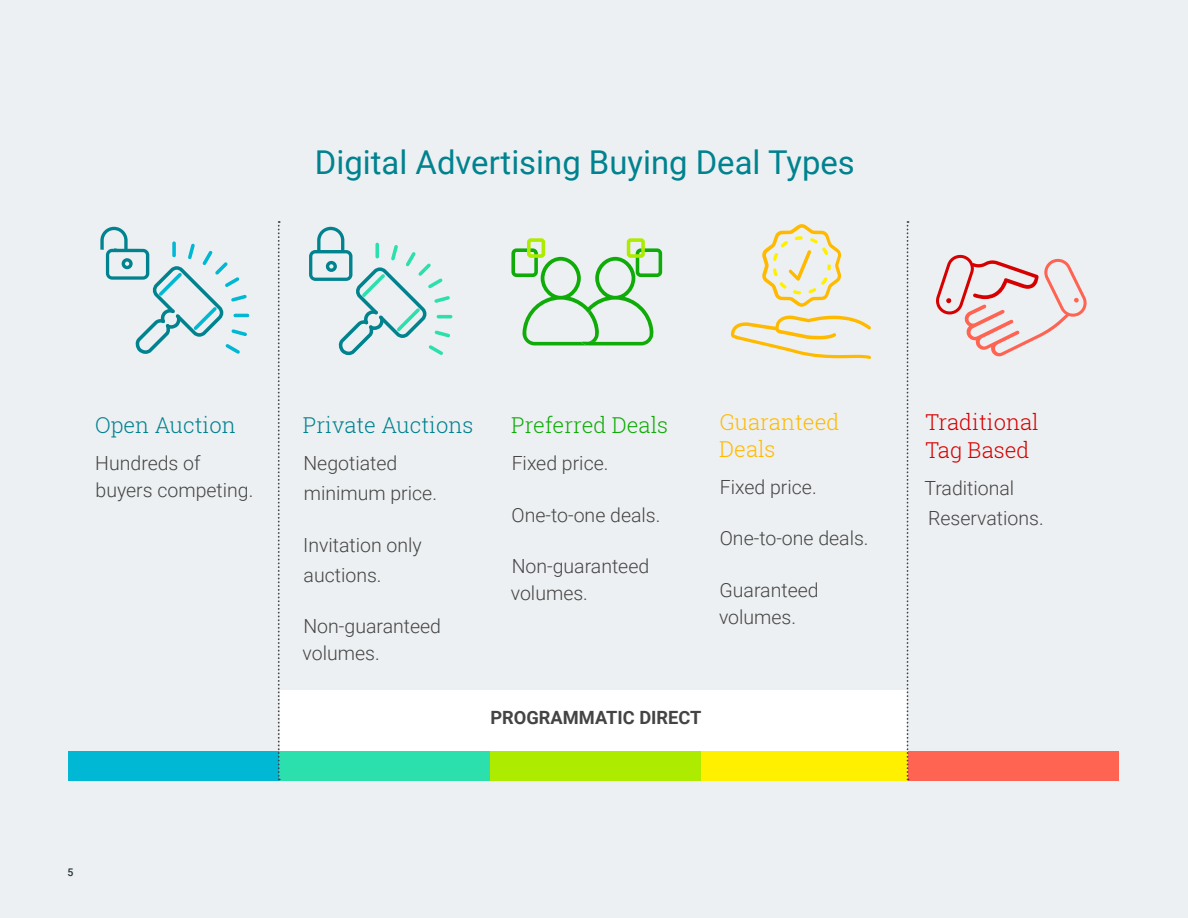
<style>
.page{position:relative;width:1188px;height:918px;background:#edf0f2}
.page>*{position:absolute;margin:0;border:0;box-sizing:border-box;transform-origin:0 0}
.t1{font:32.85px "Roboto";color:#00828f}
.t2{font:300 21.9px "Roboto Slab";color:#00828f}
.t3{font:300 21.9px/28.5px "Roboto Slab";color:#d60000}
.t4{font:300 21.9px/27.6px "Roboto Slab";color:#ffba00}
.t5{font:300 21.9px "Roboto Slab";color:#0fab08}
.t6{font:300 19.5px/27px "Roboto";color:#444}
.t7{font:700 18.3px "Roboto";color:#444}
.t8{font:500 10.5px "Roboto";color:#263338}
</style>
<div class="page">
<div style="left:280px;top:690px;width:627px;height:84px;background:#fff"></div>
<svg style="left:100px;top:227px;width:150px;height:127px"></svg>
<svg style="left:309px;top:227px;width:144px;height:129px"></svg>
<svg style="left:730px;top:316px;width:141px;height:43px"></svg>
<svg style="left:762px;top:224px;width:79px;height:83px"></svg>
<svg style="left:936px;top:254px;width:151px;height:102px"></svg>
<div style="left:68px;top:751px;width:211px;height:29px;background:#00b8d4"></div>
<div style="left:279px;top:751px;width:211px;height:29px;background:#2be0ad"></div>
<div style="left:490px;top:751px;width:211px;height:29px;background:#adeb00"></div>
<div style="left:701px;top:751px;width:211px;height:29px;background:#fff000"></div>
<div style="left:908px;top:751px;width:211px;height:29px;background:#ff6352"></div>
<svg style="left:278px;top:221px;width:2px;height:559px"></svg>
<svg style="left:907px;top:221px;width:2px;height:559px"></svg>
<svg style="left:522px;top:257px;width:131px;height:88px"></svg>
<div style="left:636px;top:248px;width:26px;height:29px;border:4px solid #0fab08;border-radius:3px"></div>
<div style="left:627px;top:238px;width:18px;height:20px;border:4px solid #adeb00;border-radius:2px"></div>
<div style="left:511px;top:248px;width:27px;height:29px;border:4px solid #0fab08;border-radius:3px"></div>
<div style="left:527px;top:238px;width:18px;height:20px;border:4px solid #adeb00;border-radius:2px"></div>
<h1 class="t1" style="left:315px;top:140px;width:541px">Digital Advertising Buying Deal Types</h1>
<p class="t2" style="left:95px;top:410px;width:142px">Open Auction</p>
<p class="t6" style="left:95px;top:449px;width:160px">Hundreds of buyers competing.</p>
<p class="t2" style="left:303px;top:410px;width:172px">Private Auctions</p>
<p class="t6" style="left:303px;top:447px;width:135px;line-height:30px">Negotiated minimum price.</p>
<p class="t6" style="left:303px;top:529px;width:120px;line-height:30px">Invitation only auctions.</p>
<p class="t6" style="left:303px;top:612px;width:140px">Non-guaranteed volumes.</p>
<p class="t5" style="left:511px;top:410px;width:159px">Preferred Deals</p>
<p class="t6" style="left:512px;top:449px;width:98px">Fixed price.</p>
<p class="t6" style="left:512px;top:500px;width:150px">One-to-one deals.</p>
<p class="t6" style="left:511px;top:552px;width:140px">Non-guaranteed volumes.</p>
<p class="t4" style="left:719px;top:407px;width:122px">Guaranteed<br>Deals</p>
<p class="t6" style="left:720px;top:473px;width:98px">Fixed price.</p>
<p class="t6" style="left:720px;top:524px;width:150px">One-to-one deals.</p>
<p class="t6" style="left:719px;top:576px;width:101px">Guaranteed volumes.</p>
<p class="t7" style="left:491px;top:705px;width:212px">PROGRAMMATIC DIRECT</p>
<p class="t8" style="left:68px;top:865px;width:7px">5</p>
<p class="t3" style="left:925px;top:407px;width:115px">Traditional<br>Tag Based</p>
<p class="t6" style="left:924px;top:472px;width:121px;line-height:30px">Traditional<br>Reservations.</p>
</div>
